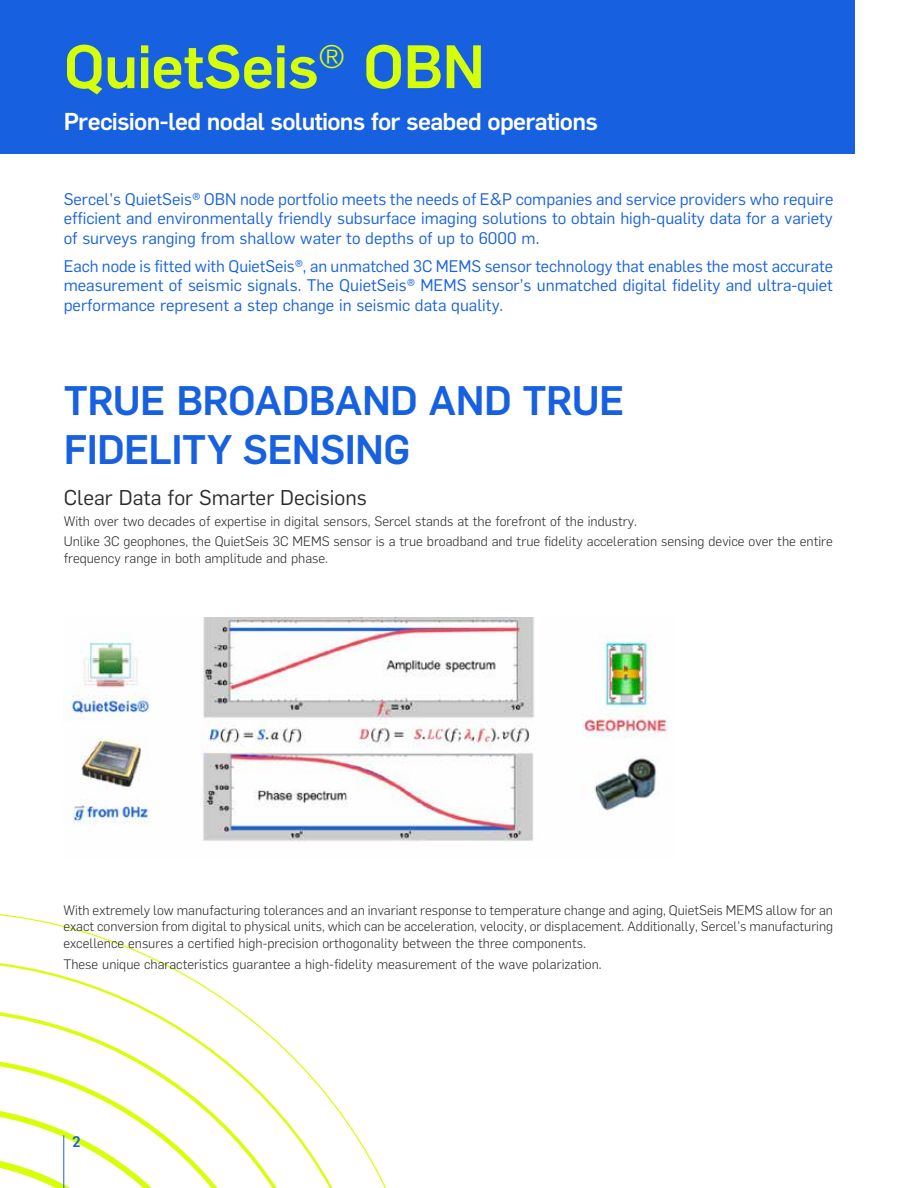
<style>
.page{position:relative;width:918px;height:1188px;background:#fff}
.page>*{position:absolute;margin:0;border:0;box-sizing:border-box;transform-origin:0 0}
.t1{font:500 60px "Flama";letter-spacing:-.01em;color:#d6ff0a}
.t2{font:500 40.5px/48.6px "Flama";letter-spacing:-.02em;color:#1761e1}
.t3{font:500 24px "Flama";letter-spacing:-.03em;color:#fff}
.t4{font:21px "Flama";color:#2b2b2b}
.t5{font:16.5px/19.5px "Flama";color:#1761e1;text-align:justify}
.t6{font:500 15px "Flama";color:#1761e1}
.t7{font:300 13.5px/16.5px "Flama";color:#2b2b2b}
</style>
<div class="page">
<svg style="left:243px;top:1012px;width:95px;height:176px"></svg>
<svg style="left:243px;top:1051px;width:48px;height:137px"></svg>
<svg style="left:196px;top:981px;width:47px;height:207px"></svg>
<svg style="left:0;top:914px;width:196px;height:274px"></svg>
<hr style="left:63px;top:1135px;width:1px;height:53px;background:#1761e1">
<div style="left:0;top:0;width:855px;height:153px;background:#1761e1"></div>
<img style="left:63px;top:617px;width:605px;height:225px">
<h1 class="t1" style="left:64px;top:22px;width:423px">QuietSeis<sup>®</sup> OBN</h1>
<h3 class="t3" style="left:64px;top:103px;width:536px">Precision-led nodal solutions for seabed operations</h3>
<p class="t5" style="left:64px;top:188px;width:771px">Sercel’s QuietSeis® OBN node portfolio meets the needs of E&amp;P companies and service providers who require efficient and environmentally friendly subsurface imaging solutions to obtain high-quality data for a variety of surveys ranging from shallow water to depths of up to 6000 m.</p>
<p class="t5" style="left:64px;top:255px;width:771px">Each node is fitted with QuietSeis®, an unmatched 3C MEMS sensor technology that enables the most accurate measurement of seismic signals. The QuietSeis® MEMS sensor’s unmatched digital fidelity and ultra-quiet performance represent a step change in seismic data quality.</p>
<h2 class="t2" style="left:64px;top:374px;width:562px">TRUE BROADBAND AND TRUE<br>FIDELITY SENSING</h2>
<h3 class="t4" style="left:64px;top:482px;width:305px">Clear Data for Smarter Decisions</h3>
<p class="t7" style="left:64px;top:510px;width:771px;line-height:20.7px">With over two decades of expertise in digital sensors, Sercel stands at the forefront of the industry.<br>Unlike 3C geophones, the QuietSeis 3C MEMS sensor is a true broadband and true fidelity acceleration sensing device over the entire</p>
<p class="t7" style="left:64px;top:549px;width:266px">frequency range in both amplitude and phase.</p>
<p class="t7" style="left:63px;top:901px;width:771px;text-align:justify">With extremely low manufacturing tolerances and an invariant response to temperature change and aging, QuietSeis MEMS allow for an exact conversion from digital to physical units, which can be acceleration, velocity, or displacement. Additionally, Sercel’s manufacturing excellence ensures a certified high-precision orthogonality between the three components.</p>
<p class="t7" style="left:63px;top:955px;width:540px">These unique characteristics guarantee a high-fidelity measurement of the wave polarization.</p>
<p class="t6" style="left:72px;top:1131px;width:10px">2</p>
</div>
